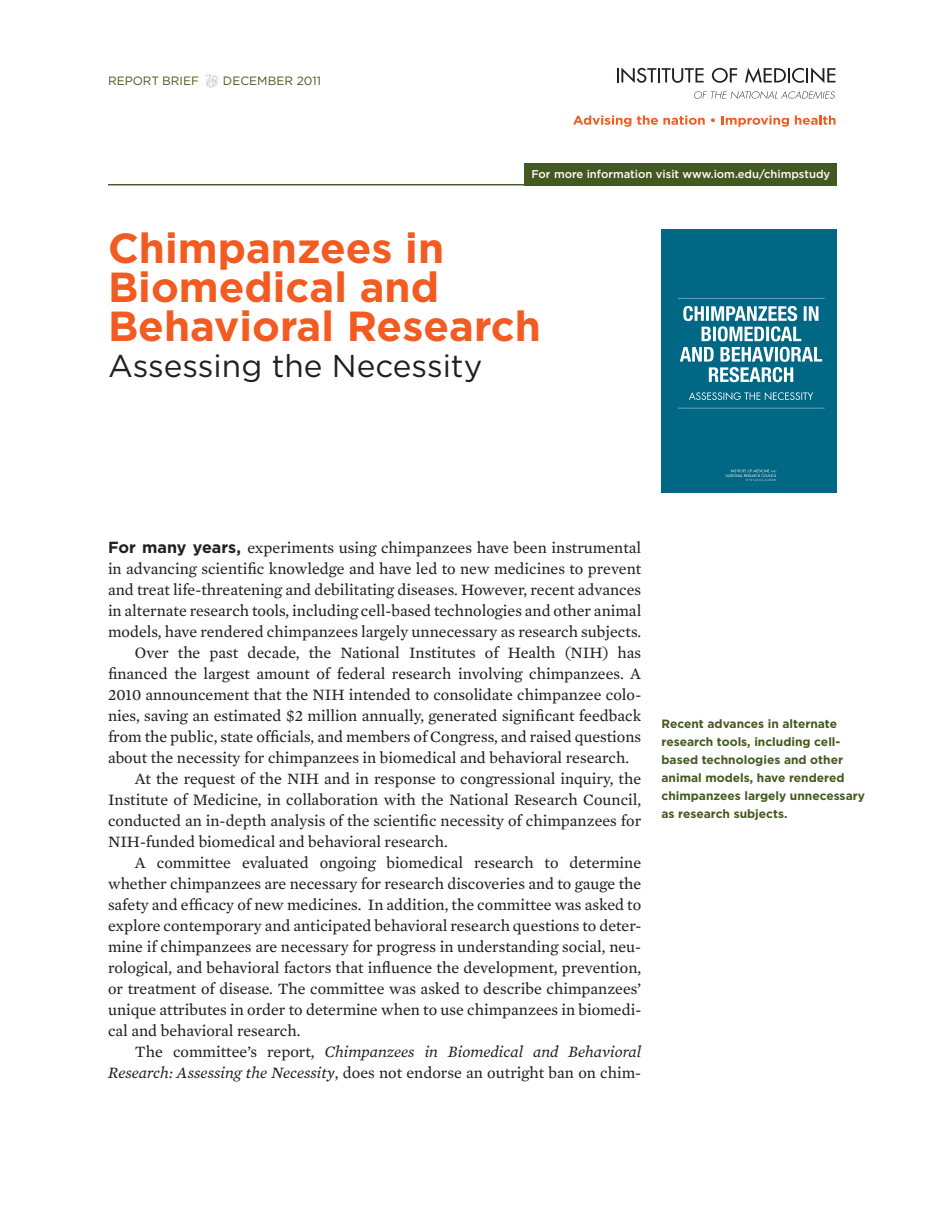
<style>
.page{position:relative;width:945px;height:1215px;background:#fff}
.page>*{position:absolute;margin:0;border:0;box-sizing:border-box;transform-origin:0 0}
.t1{font:700 42px/39px "Gotham";color:#f25b21}
.t2{font:31.5px "Gotham";color:#231f20}
.t3{font:16.2px "Mercury Text G2";color:#231f20}
.t4{font:italic 16.2px "Mercury Text G2";color:#231f20}
.t5{font:700 12px/18px "Gotham";color:#44591f}
.t6{font:12px "Gotham";color:#44591f}
.t7{font:500 11.25px "Gotham";color:#fff}
.s1{font-family:"Gotham";font-weight:700}
.s2{font-style:normal}
.s3{font-style:italic}
</style>
<div class="page">
<svg style="left:617px;top:68px;width:87px;height:15px"></svg>
<svg style="left:712px;top:68px;width:25px;height:15px"></svg>
<svg style="left:745px;top:68px;width:90px;height:15px"></svg>
<svg style="left:694px;top:91px;width:141px;height:8px"></svg>
<svg style="left:573px;top:115px;width:58px;height:12px"></svg>
<svg style="left:637px;top:115px;width:68px;height:10px"></svg>
<svg style="left:711px;top:118px;width:4px;height:4px"></svg>
<svg style="left:722px;top:115px;width:67px;height:12px"></svg>
<svg style="left:795px;top:115px;width:40px;height:10px"></svg>
<div style="left:524px;top:163px;width:313px;height:22px;background:#44591f"></div>
<svg style="left:205px;top:74px;width:13px;height:14px"></svg>
<img style="left:662px;top:230px;width:175px;height:263px">
<hr style="left:108px;top:184px;width:729px;height:1px;background:#44591f">
<p class="t6" style="left:108px;top:73px;width:92px">REPORT BRIEF</p>
<p class="t6" style="left:223px;top:73px;width:100px">DECEMBER 2011</p>
<p class="t7" style="left:531px;top:167px;width:300px">For more information visit www.iom.edu/chimpstudy</p>
<h1 class="t1" style="left:108px;top:228px;width:435px">Chimpanzees in<br>Biomedical and<br>Behavioral Research</h1>
<h2 class="t2" style="left:108px;top:347px;width:376px">Assessing the Necessity</h2>
<p class="t3" style="left:108px;top:537px;width:535px"><span class="s1">For many years,</span> experiments using chimpanzees have been instrumental</p>
<p class="t3" style="left:108px;top:558px;width:535px">in advancing scientific knowledge and have led to new medicines to prevent</p>
<p class="t3" style="left:108px;top:579px;width:535px">and treat life-threatening and debilitating diseases. However, recent advances</p>
<p class="t3" style="left:108px;top:600px;width:535px">in alternate research tools, including cell-based technologies and other animal</p>
<p class="t3" style="left:108px;top:621px;width:535px">models, have rendered chimpanzees largely unnecessary as research subjects.</p>
<p class="t3" style="left:135px;top:642px;width:508px">Over the past decade, the National Institutes of Health (NIH) has</p>
<p class="t3" style="left:108px;top:663px;width:535px">financed the largest amount of federal research involving chimpanzees. A</p>
<p class="t3" style="left:108px;top:684px;width:535px">2010 announcement that the NIH intended to consolidate chimpanzee colo-</p>
<p class="t3" style="left:108px;top:705px;width:535px">nies, saving an estimated $2 million annually, generated significant feedback</p>
<p class="t3" style="left:108px;top:726px;width:535px">from the public, state officials, and members of Congress, and raised questions</p>
<p class="t3" style="left:108px;top:747px;width:523px">about the necessity for chimpanzees in biomedical and behavioral research.</p>
<p class="t3" style="left:135px;top:768px;width:508px">At the request of the NIH and in response to congressional inquiry, the</p>
<p class="t3" style="left:108px;top:789px;width:535px">Institute of Medicine, in collaboration with the National Research Council,</p>
<p class="t3" style="left:108px;top:810px;width:535px">conducted an in-depth analysis of the scientific necessity of chimpanzees for</p>
<p class="t3" style="left:108px;top:831px;width:341px">NIH-funded biomedical and behavioral research.</p>
<p class="t3" style="left:135px;top:852px;width:508px">A committee evaluated ongoing biomedical research to determine</p>
<p class="t3" style="left:108px;top:873px;width:535px">whether chimpanzees are necessary for research discoveries and to gauge the</p>
<p class="t3" style="left:108px;top:894px;width:535px">safety and efficacy of new medicines. In addition, the committee was asked to</p>
<p class="t3" style="left:108px;top:915px;width:535px">explore contemporary and anticipated behavioral research questions to deter-</p>
<p class="t3" style="left:108px;top:936px;width:535px">mine if chimpanzees are necessary for progress in understanding social, neu-</p>
<p class="t3" style="left:108px;top:957px;width:535px">rological, and behavioral factors that influence the development, prevention,</p>
<p class="t3" style="left:108px;top:978px;width:535px">or treatment of disease. The committee was asked to describe chimpanzees’</p>
<p class="t3" style="left:108px;top:999px;width:535px">unique attributes in order to determine when to use chimpanzees in biomedi-</p>
<p class="t3" style="left:108px;top:1020px;width:194px">cal and behavioral research.</p>
<p class="t4" style="left:135px;top:1041px;width:508px"><span class="s2">The committee’s report,</span> Chimpanzees in Biomedical and Behavioral</p>
<p class="t3" style="left:108px;top:1062px;width:535px"><span class="s3">Research: Assessing the Necessity</span>, does not endorse an outright ban on chim-</p>
<p class="t5" style="left:662px;top:714px;width:205px">Recent advances in alternate research tools, including cell&shy;based technologies and other animal models, have rendered chimpanzees largely unnecessary as research subjects.</p>
</div>
